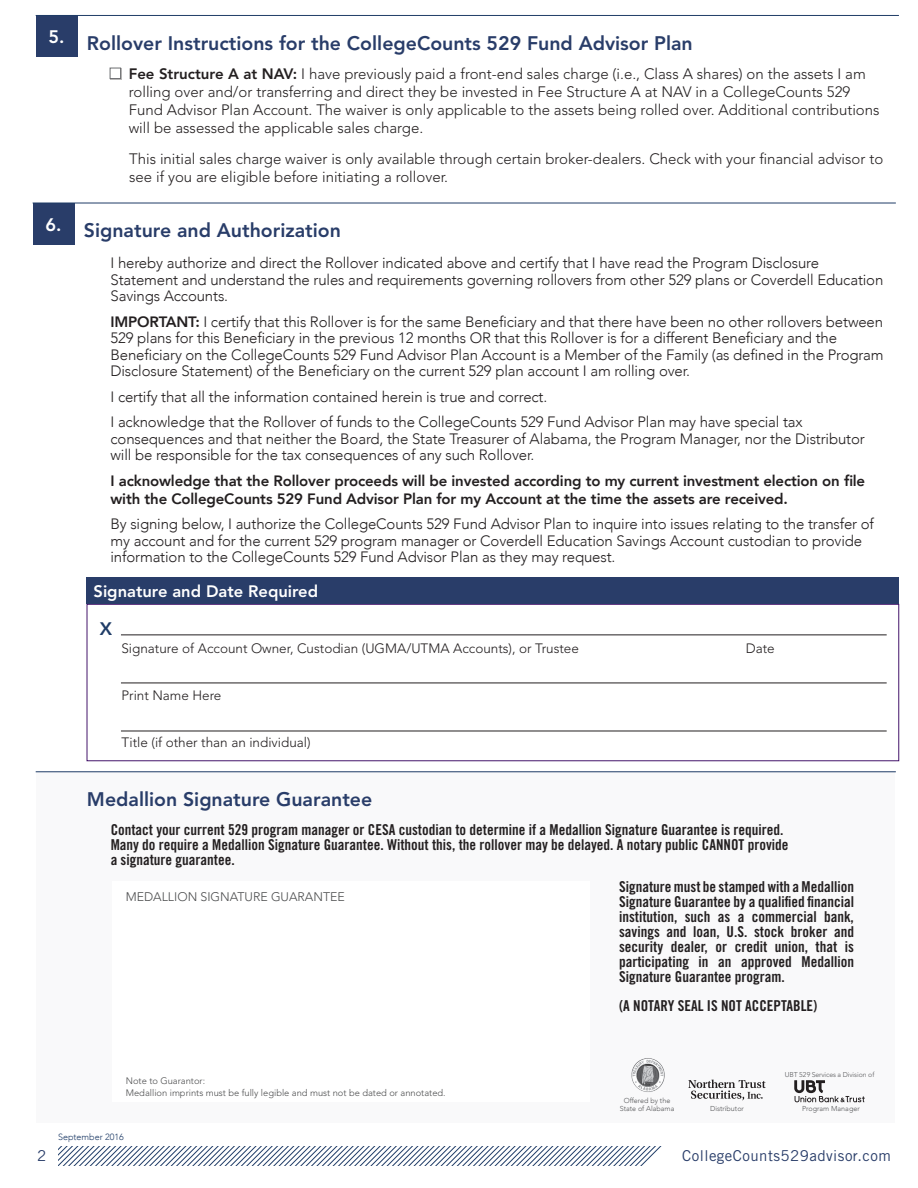
<style>
.page{position:relative;width:918px;height:1188px;background:#fff}
.page>*{position:absolute;margin:0;border:0;box-sizing:border-box;transform-origin:0 0}
.headers{font:800 19.5px "Avenir LT Std";color:#293d69}
.number{font:800 18px "Avenir LT Std";color:#fff}
.copy{font:800 18px "Avenir LT Std";color:#1f3c67}
.number-2{font:800 16.5px "Avenir LT Std";color:#fff}
.legal{font:300 15px/16.5px "Avenir";letter-spacing:-.01em;color:#231f20}
.legal-2{font:15px/15px "Trade Gothic LT Std Bd Cn 20";color:#231f20}
.copy-2{font:300 15px/18px "Avenir LT Std";color:#231f20}
.legal-3{font:800 15px/18px "Avenir";letter-spacing:-.01em;color:#231f20}
.t1{font:15px "Trade Gothic LT Std";letter-spacing:.03em;color:#293d69}
.hints{font:300 13.5px "Avenir LT Std";color:#231f20}
.Body{font:300 12.3px "Avenir LT Std";color:#4b4c4d}
.Body-2{font:300 9.3px "Avenir LT Std";color:#4b4c4d}
.attach{font:300 9px "Avenir";color:#1f3c67}
.subhead{font:300 7.2px/8.2px "Avenir";color:#57585a;text-align:center}
.t2{font:300 6.9px "Avenir LT Std";letter-spacing:-.01em;color:#57585a}
.s1{font-weight:800}
</style>
<div class="page">
<div style="left:36px;top:15px;width:42px;height:42px;background:#293d69"></div>
<hr style="left:36px;top:15px;width:863px;height:1px;background:#1f3c67">
<div style="left:110px;top:68px;width:12px;height:11px;background:#b5b4b4"></div>
<div style="left:110px;top:68px;width:11px;height:11px;background:#fff;border:1px solid #6c6d70"></div>
<div style="left:33px;top:203px;width:42px;height:42px;background:#293d69"></div>
<hr style="left:33px;top:203px;width:863px;height:1px;background:#1f3c67">
<div style="left:87px;top:604px;width:812px;height:157px;border:1px solid #44146b"></div>
<div style="left:87px;top:577px;width:812px;height:27px;background:#293d69"></div>
<div style="left:36px;top:771px;width:859px;height:352px;background:#f9f9fa"></div>
<div style="left:112px;top:881px;width:478px;height:221px;background:#fff"></div>
<hr style="left:36px;top:771px;width:860px;height:1px;background:#1f3c67">
<hr style="left:121px;top:634px;width:766px;height:1px;background:#231f20">
<hr style="left:121px;top:683px;width:766px;height:1px;background:#231f20">
<hr style="left:121px;top:731px;width:766px;height:1px;background:#231f20">
<img style="left:631px;top:1058px;width:34px;height:34px">
<svg style="left:688px;top:1080px;width:78px;height:20px"></svg>
<svg style="left:794px;top:1080px;width:71px;height:22px"></svg>
<svg style="left:58px;top:1146px;width:604px;height:19px"></svg>
<p class="number" style="left:49px;top:26px;width:17px">5.</p>
<h3 class="headers" style="left:87px;top:31px;width:607px">Rollover Instructions for the CollegeCounts 529 Fund Advisor Plan</h3>
<p class="copy-2" style="left:129px;top:65px;width:752px"><span class="s1">Fee Structure A at NAV:</span> I have previously paid a front-end sales charge (i.e., Class A shares) on the assets I am rolling over and/or transferring and direct they be invested in Fee Structure A at NAV in a CollegeCounts 529<br>Fund Advisor Plan Account. The waiver is only applicable to the assets being rolled over. Additional contributions will be assessed the applicable sales charge.</p>
<p class="copy-2" style="left:129px;top:150px;width:756px">This initial sales charge waiver is only available through certain broker-dealers. Check with your financial advisor to see if you are eligible before initiating a rollover.</p>
<p class="number" style="left:46px;top:214px;width:17px">6.</p>
<h3 class="headers" style="left:84px;top:219px;width:259px">Signature and Authorization</h3>
<p class="legal" style="left:111px;top:255px;width:774px">I hereby authorize and direct the Rollover indicated above and certify that I have read the Program Disclosure<br>Statement and understand the rules and requirements governing rollovers from other 529 plans or Coverdell Education<br>Savings Accounts.</p>
<p class="legal" style="left:111px;top:314px;width:775px"><span class="s1">IMPORTANT:</span> I certify that this Rollover is for the same Beneficiary and that there have been no other rollovers between 529 plans for this Beneficiary in the previous 12 months OR that this Rollover is for a different Beneficiary and the Beneficiary on the CollegeCounts 529 Fund Advisor Plan Account is a Member of the Family (as defined in the Program Disclosure Statement) of the Beneficiary on the current 529 plan account I am rolling over.</p>
<p class="legal" style="left:111px;top:384px;width:694px;line-height:25.5px">I certify that all the information contained herein is true and correct.<br>I acknowledge that the Rollover of funds to the CollegeCounts 529 Fund Advisor Plan may have special tax</p>
<p class="legal" style="left:111px;top:431px;width:756px">consequences and that neither the Board, the State Treasurer of Alabama, the Program Manager, nor the Distributor will be responsible for the tax consequences of any such Rollover.</p>
<p class="legal-3" style="left:111px;top:472px;width:756px">I acknowledge that the Rollover proceeds will be invested according to my current investment election on file with the CollegeCounts 529 Fund Advisor Plan for my Account at the time the assets are received.</p>
<p class="legal" style="left:111px;top:516px;width:765px">By signing below, I authorize the CollegeCounts 529 Fund Advisor Plan to inquire into issues relating to the transfer of my account and for the current 529 program manager or Coverdell Education Savings Account custodian to provide information to the CollegeCounts 529 Fund Advisor Plan as they may request.</p>
<p class="number-2" style="left:94px;top:581px;width:226px">Signature and Date Required</p>
<p class="copy" style="left:100px;top:618px;width:14px">X</p>
<p class="hints" style="left:121px;top:641px;width:459px">Signature of Account Owner, Custodian (UGMA/UTMA Accounts), or Trustee</p>
<p class="hints" style="left:746px;top:641px;width:31px">Date</p>
<p class="hints" style="left:121px;top:688px;width:102px">Print Name Here</p>
<p class="hints" style="left:121px;top:735px;width:191px">Title (if other than an individual)</p>
<h3 class="headers" style="left:87px;top:788px;width:287px">Medallion Signature Guarantee</h3>
<p class="legal-2" style="left:111px;top:822px;width:679px">Contact your current 529 program manager or CESA custodian to determine if a Medallion Signature Guarantee is required.<br>Many do require a Medallion Signature Guarantee. Without this, the rollover may be delayed. A notary public CANNOT provide a signature guarantee.</p>
<p class="Body" style="left:126px;top:889px;width:220px">MEDALLION SIGNATURE GUARANTEE</p>
<p class="legal-2" style="left:619px;top:879px;width:236px;text-align:justify">Signature must be stamped with a Medallion Signature Guarantee by a qualified financial institution, such as a commercial bank, savings and loan, U.S. stock broker and security dealer, or credit union, that is participating in an approved Medallion Signature Guarantee program.</p>
<p class="legal-2" style="left:619px;top:998px;width:200px">(A NOTARY SEAL IS NOT ACCEPTABLE)</p>
<p class="Body-2" style="left:126px;top:1076px;width:81px">Note to Guarantor:</p>
<p class="Body-2" style="left:126px;top:1088px;width:321px">Medallion imprints must be fully legible and must not be dated or annotated.</p>
<p class="attach" style="left:58px;top:1131px;width:67px">September 2016</p>
<p class="t2" style="left:785px;top:1070px;width:91px">UBT 529 Services a Division of</p>
<h2 class="subhead" style="left:620px;top:1096px;width:56px">Offered by the<br>State of Alabama</h2>
<h2 class="subhead" style="left:710px;top:1104px;width:35px">Distributor</h2>
<h2 class="subhead" style="left:802px;top:1104px;width:59px">Program Manager</h2>
<p class="t1" style="left:37px;top:1146px;width:11px">2</p>
<p class="t1" style="left:682px;top:1147px;width:210px">CollegeCounts529advisor.com</p>
</div>
